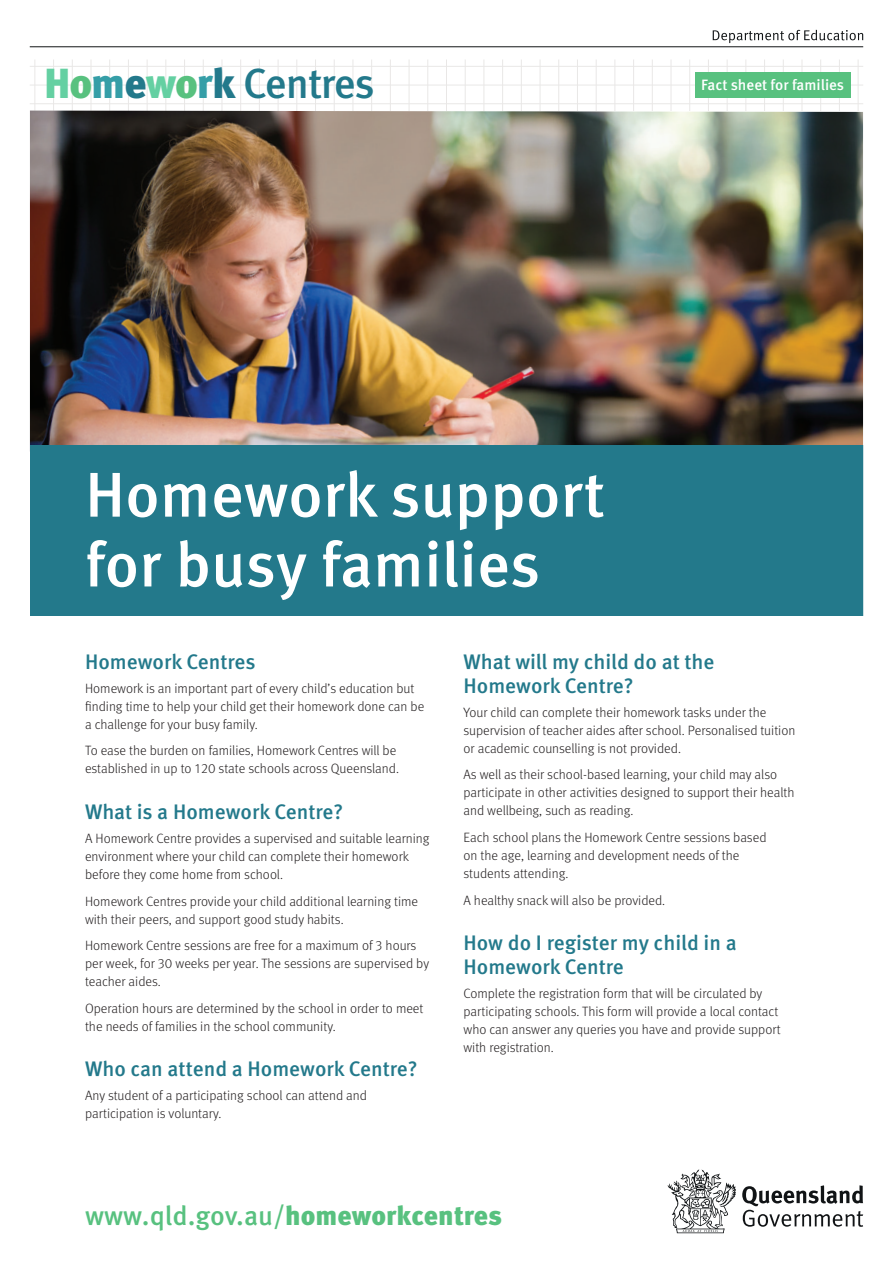
<style>
.page{position:relative;width:893px;height:1263px;background:#fff}
.page>*{position:absolute;margin:0;border:0;box-sizing:border-box;transform-origin:0 0}
.head_1{font:500 63.15px/69.8px "Meta OT";color:#fff}
.t1{font:500 42px "Meta OT";letter-spacing:-.035em;color:#23798b}
.heading_1{font:500 27px "Meta OT";color:#58c17f}
.head_2{font:500 21px/24px "Meta OT";color:#23798b}
.heading_1-2{font:500 15px "Meta OT";color:#fff}
.copy{font:300 13.5px/18px "Meta OT";color:#231f20}
.s1{font-weight:900;color:#64d0a2}
.s2{font-weight:900;color:#58c17f}
.s3{font-weight:900;color:#359ea7}
.s4{font-weight:900}
</style>
<div class="page">
<img style="left:29px;top:29px;width:835px;height:1205px">
<svg style="left:742px;top:1185px;width:121px;height:42px"></svg>
<svg style="left:668px;top:1169px;width:68px;height:64px"></svg>
<svg style="left:713px;top:30px;width:150px;height:13px"></svg>
<hr style="left:30px;top:46px;width:833px;height:1px;background:#111416">
<p class="t1" style="left:44px;top:58px;width:332px"><span class="s1">H</span><span class="s2">o</span><span class="s3">m</span><span class="s4">e</span><span class="s1">w</span><span class="s2">o</span><span class="s3">r</span><span class="s4">k</span> Centres</p>
<p class="heading_1-2" style="left:701px;top:75px;width:145px">Fact sheet for families</p>
<p class="head_1" style="left:85px;top:461px;width:522px">Homework support for busy families</p>
<p class="head_2" style="left:85px;top:650px;width:172px">Homework Centres</p>
<p class="copy" style="left:85px;top:679px;width:341px">Homework is an important part of every child’s education but finding time to help your child get their homework done can be a challenge for your busy family.</p>
<p class="copy" style="left:85px;top:742px;width:316px">To ease the burden on families, Homework Centres will be established in up to 120 state schools across Queensland.</p>
<p class="head_2" style="left:85px;top:800px;width:260px">What is a Homework Centre?</p>
<p class="copy" style="left:85px;top:830px;width:346px">A Homework Centre provides a supervised and suitable learning environment where your child can complete their homework before they come home from school.</p>
<p class="copy" style="left:85px;top:892px;width:335px">Homework Centres provide your child additional learning time with their peers, and support good study habits.</p>
<p class="copy" style="left:85px;top:937px;width:346px">Homework Centre sessions are free for a maximum of 3 hours per week, for 30 weeks per year. The sessions are supervised by teacher aides.</p>
<p class="copy" style="left:85px;top:999px;width:340px">Operation hours are determined by the school in order to meet the needs of families in the school community.</p>
<p class="head_2" style="left:85px;top:1057px;width:334px">Who can attend a Homework Centre?</p>
<p class="copy" style="left:85px;top:1087px;width:284px">Any student of a participating school can attend and participation is voluntary.</p>
<p class="head_2" style="left:463px;top:650px;width:253px">What will my child do at the<br>Homework Centre?</p>
<p class="copy" style="left:463px;top:703px;width:333px">Your child can complete their homework tasks under the supervision of teacher aides after school. Personalised tuition or academic counselling is not provided.</p>
<p class="copy" style="left:463px;top:766px;width:332px">As well as their school-based learning, your child may also participate in other activities designed to support their health and wellbeing, such as reading.</p>
<p class="copy" style="left:463px;top:828px;width:305px">Each school plans the Homework Centre sessions based on the age, learning and development needs of the students attending.</p>
<p class="copy" style="left:463px;top:891px;width:203px">A healthy snack will also be provided.</p>
<p class="head_2" style="left:463px;top:931px;width:275px">How do I register my child in a<br>Homework Centre</p>
<p class="copy" style="left:463px;top:985px;width:319px">Complete the registration form that will be circulated by participating schools. This form will provide a local contact who can answer any queries you have and provide support with registration.</p>
<p class="heading_1" style="left:85px;top:1199px;width:418px">www.qld.gov.au/<span class="s4">homeworkcentres</span></p>
</div>
